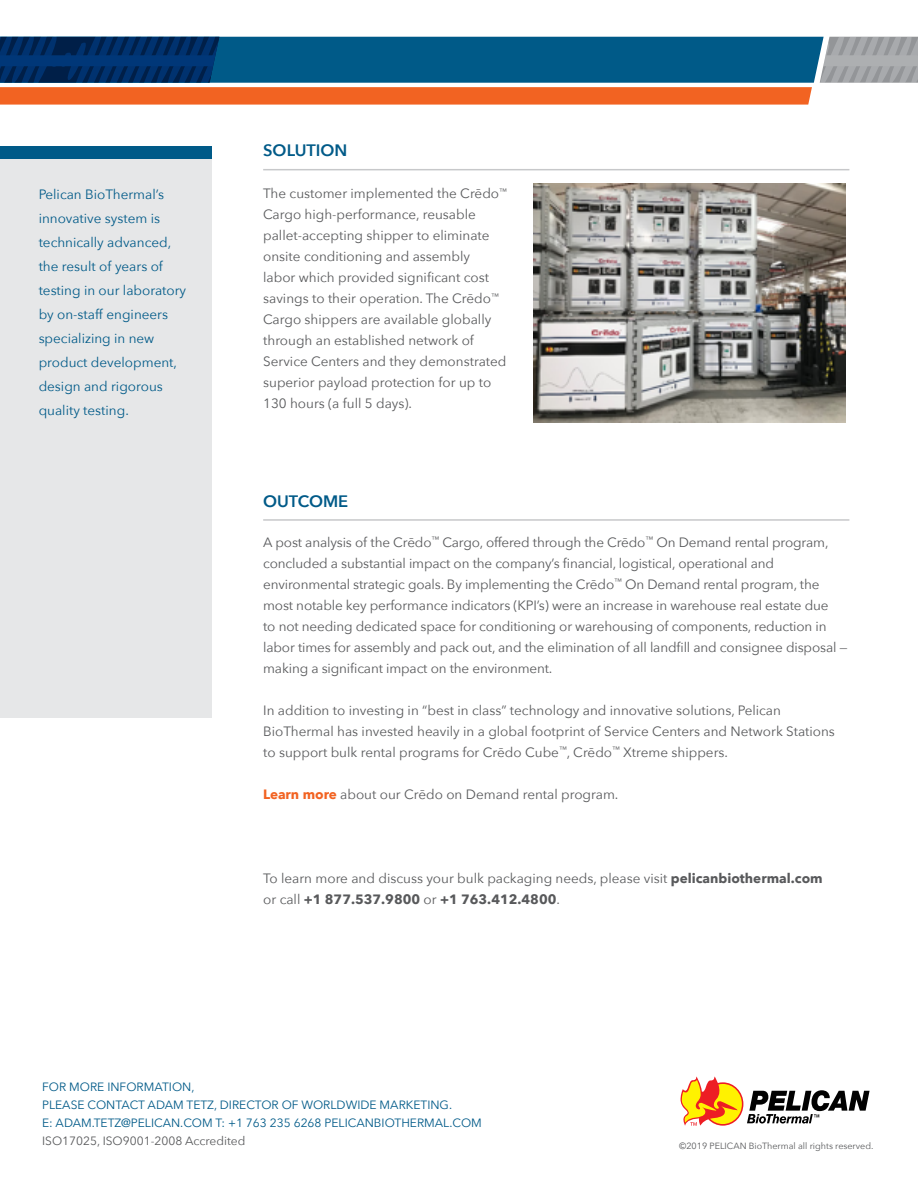
<style>
.page{position:relative;width:918px;height:1188px;background:#fff}
.page>*{position:absolute;margin:0;border:0;box-sizing:border-box;transform-origin:0 0}
.t1{font:600 16.5px "Avenir Next";color:#005a88}
.t2{font:13.5px/21px "Avenir Next";color:#58595b}
.t3{font:13.5px/24px "Avenir Next";color:#005a88}
.t4{font:12px/18px "Avenir Next";color:#005a88}
.t5{font:12px "Avenir Next";color:#58595b}
.t6{font:9px "Avenir Next";color:#58595b}
.s1{font-weight:700;color:#f26322}
.s2{font-weight:700}
</style>
<div class="page">
<svg style="left:0;top:37px;width:918px;height:68px;background:#5c6b79"></svg>
<div style="left:0;top:149px;width:212px;height:568px;background:#e6e7e8"></div>
<div style="left:0;top:146px;width:212px;height:13px;background:#005a88"></div>
<hr style="left:263px;top:519px;width:586px;height:2px;background:#c7c8ca">
<hr style="left:263px;top:169px;width:586px;height:1px;background:#c7c8ca">
<svg style="left:681px;top:1076px;width:189px;height:50px"></svg>
<img style="left:534px;top:184px;width:311px;height:238px">
<p class="t1" style="left:263px;top:136px;width:86px">SOLUTION</p>
<p class="t3" style="left:39px;top:182px;width:149px">Pelican BioThermal’s innovative system is technically advanced, the result of years of testing in our laboratory by on-staff engineers specializing in new product development, design and rigorous quality testing.</p>
<p class="t2" style="left:263px;top:182px;width:245px">The customer implemented the Crēdo<sup>™ </sup>Cargo high-performance, reusable pallet-accepting shipper to eliminate onsite conditioning and assembly<br>labor which provided significant cost savings to their operation. The Crēdo<sup>™ </sup>Cargo shippers are available globally through an established network of Service Centers and they demonstrated superior payload protection for up to 130 hours (a full 5 days).</p>
<p class="t1" style="left:263px;top:487px;width:87px">OUTCOME</p>
<p class="t2" style="left:263px;top:531px;width:586px">A post analysis of the Crēdo<sup>™</sup> Cargo, offered through the Crēdo<sup>™</sup> On Demand rental program, concluded a substantial impact on the company’s financial, logistical, operational and environmental strategic goals. By implementing the Crēdo<sup>™</sup> On Demand rental program, the most notable key performance indicators (KPI’s) were an increase in warehouse real estate due<br>to not needing dedicated space for conditioning or warehousing of components, reduction in labor times for assembly and pack out, and the elimination of all landfill and consignee disposal — making a significant impact on the environment.</p>
<p class="t2" style="left:263px;top:699px;width:573px">In addition to investing in “best in class” technology and innovative solutions, Pelican<br>BioThermal has invested heavily in a global footprint of Service Centers and Network Stations to support bulk rental programs for Crēdo Cube<sup>™</sup>, Crēdo<sup>™</sup> Xtreme shippers.</p>
<p class="t2" style="left:263px;top:783px;width:357px"><span class="s1">Learn more</span> about our Crēdo on Demand rental program.</p>
<p class="t2" style="left:263px;top:867px;width:561px">To learn more and discuss your bulk packaging needs, please visit <span class="s2">pelicanbiothermal.com </span>or call <span class="s2">+1 877.537.9800</span> or <span class="s2">+1 763.412.4800</span>.</p>
<p class="t4" style="left:42px;top:1077px;width:441px">FOR MORE INFORMATION,<br>PLEASE CONTACT ADAM TETZ, DIRECTOR OF WORLDWIDE MARKETING.<br>E: ADAM.TETZ@PELICAN.COM T: +1 763 235 6268 PELICANBIOTHERMAL.COM</p>
<p class="t5" style="left:42px;top:1131px;width:205px">ISO17025, ISO9001-2008 Accredited</p>
<p class="t6" style="left:679px;top:1139px;width:196px">©2019 PELICAN BioThermal all rights reserved.</p>
</div>
